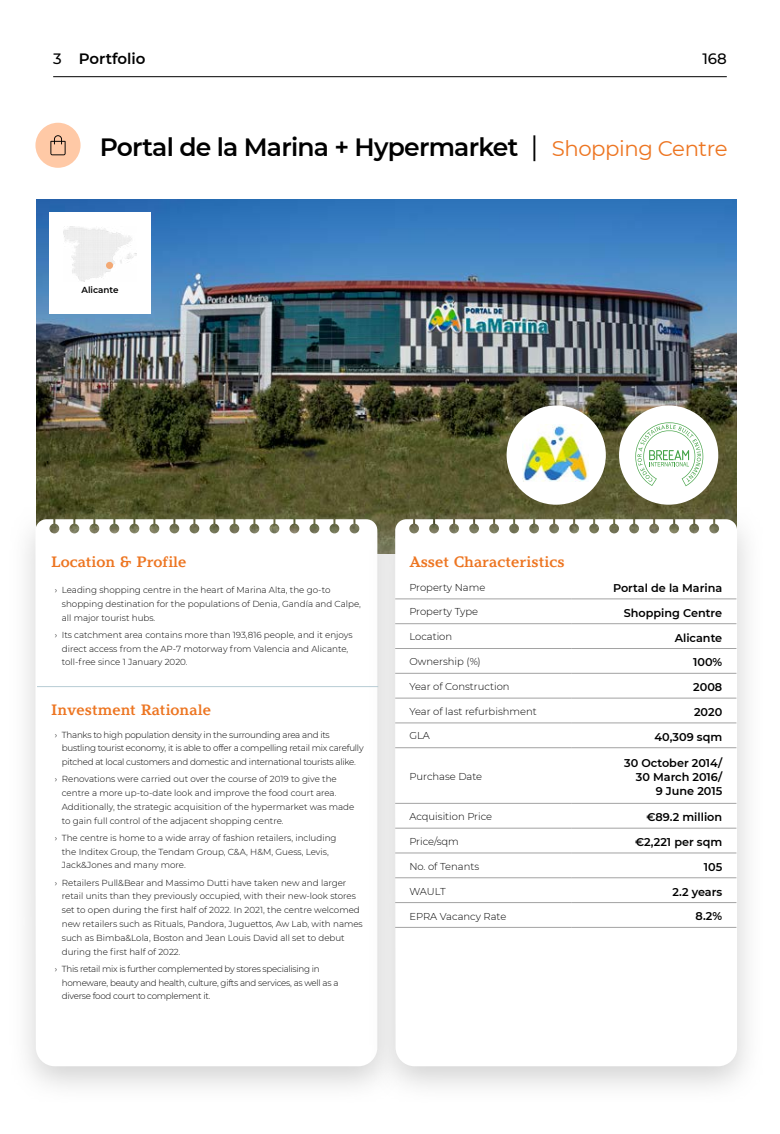
<style>
.page{position:relative;width:780px;height:1134px;background:#fff}
.page>*{position:absolute;margin:0;border:0;box-sizing:border-box;transform-origin:0 0}
.t1{font:600 25px "Montserrat";letter-spacing:-.03em;color:#000}
.Titulo_tabla_activos{font:700 15px "Argesta Text";color:#ed7521}
.t2{font:600 15px "Montserrat";color:#000}
.t3{font:500 15px "Montserrat";color:#000}
.Tabla_activos_semibo{font:600 11.25px/13.8px "Montserrat";color:#000;text-align:right}
.Texto_tabla_activos{font:300 10px "Montserrat";color:#000}
.t4{font:300 8.75px/13.8px "Montserrat";color:#000}
.t5{font:300 8.75px/13.8px "Montserrat";letter-spacing:-.03em;color:#000}
.t6{font:600 8.75px "Montserrat";color:#000}
.s1{font-weight:500}
.s2{font-weight:400;font-size:27.5px}
.s3{font-weight:400;font-size:21.25px;color:#ed7521}
</style>
<div class="page">
<div style="left:35px;top:123px;width:46px;height:45px;background:#ffc9a6;border-radius:50%"></div>
<svg style="left:50px;top:135px;width:16px;height:20px"></svg>
<img style="left:36px;top:200px;width:700px;height:303px">
<div style="left:8px;top:503px;width:397px;height:601px;background:#c2c2c2;opacity:.73"></div>
<svg style="left:35px;top:519px;width:333px;height:547px"></svg>
<div style="left:368px;top:503px;width:397px;height:601px;background:#c2c2c2;opacity:.73"></div>
<svg style="left:395px;top:519px;width:342px;height:547px"></svg>
<hr style="left:37px;top:686px;width:341px;height:1px;background:#b8ccd4">
<hr style="left:395px;top:599px;width:176px;height:1px;background:#a3a3a3">
<hr style="left:571px;top:599px;width:165px;height:1px;background:#a3a3a3">
<hr style="left:395px;top:623px;width:176px;height:1px;background:#a3a3a3">
<hr style="left:571px;top:623px;width:165px;height:1px;background:#a3a3a3">
<hr style="left:395px;top:648px;width:176px;height:1px;background:#a3a3a3">
<hr style="left:571px;top:648px;width:165px;height:1px;background:#a3a3a3">
<hr style="left:395px;top:673px;width:176px;height:1px;background:#a3a3a3">
<hr style="left:571px;top:673px;width:165px;height:1px;background:#a3a3a3">
<hr style="left:395px;top:698px;width:176px;height:1px;background:#a3a3a3">
<hr style="left:571px;top:698px;width:165px;height:1px;background:#a3a3a3">
<hr style="left:395px;top:723px;width:176px;height:1px;background:#a3a3a3">
<hr style="left:571px;top:723px;width:165px;height:1px;background:#a3a3a3">
<hr style="left:395px;top:747px;width:176px;height:1px;background:#a3a3a3">
<hr style="left:571px;top:747px;width:165px;height:1px;background:#a3a3a3">
<hr style="left:395px;top:803px;width:176px;height:1px;background:#a3a3a3">
<hr style="left:571px;top:803px;width:165px;height:1px;background:#a3a3a3">
<hr style="left:395px;top:828px;width:176px;height:1px;background:#a3a3a3">
<hr style="left:571px;top:828px;width:165px;height:1px;background:#a3a3a3">
<hr style="left:395px;top:853px;width:176px;height:1px;background:#a3a3a3">
<hr style="left:571px;top:853px;width:165px;height:1px;background:#a3a3a3">
<hr style="left:395px;top:877px;width:176px;height:1px;background:#a3a3a3">
<hr style="left:571px;top:877px;width:165px;height:1px;background:#a3a3a3">
<hr style="left:395px;top:902px;width:176px;height:1px;background:#a3a3a3">
<hr style="left:571px;top:902px;width:165px;height:1px;background:#a3a3a3">
<hr style="left:395px;top:927px;width:176px;height:1px;background:#a3a3a3">
<hr style="left:571px;top:927px;width:165px;height:1px;background:#a3a3a3">
<div style="left:49px;top:213px;width:102px;height:101px;background:#fff"></div>
<img style="left:63px;top:227px;width:73px;height:54px">
<div style="left:106px;top:262px;width:7px;height:7px;background:#f3a974;border-radius:50%"></div>
<div style="left:506px;top:405px;width:99px;height:100px;background:#fff;border-radius:50%"></div>
<img style="left:522px;top:425px;width:66px;height:57px">
<div style="left:619px;top:405px;width:99px;height:100px;background:#fff;border-radius:50%"></div>
<svg style="left:635px;top:422px;width:68px;height:64px"></svg>
<hr style="left:53px;top:76px;width:673px;height:1px;background:#000">
<h2 class="t2" style="left:53px;top:48px;width:94px"><span class="s1">3</span> Portfolio</h2>
<h2 class="t3" style="left:702px;top:48px;width:26px">168</h2>
<p class="t1" style="left:100px;top:130px;width:629px">Portal de la Marina + Hypermarket <span class="s2">|</span> <span class="s3">Shopping Centre</span></p>
<p class="t6" style="left:81px;top:283px;width:38px">Alicante</p>
<p class="Titulo_tabla_activos" style="left:51px;top:552px;width:137px">Location &amp; Profile</p>
<p class="t4" style="left:62px;top:583px;width:301px;text-indent:-7px">› Leading shopping centre in the heart of Marina Alta, the go-to shopping destination for the populations of Denia, Gandía and Calpe, all major tourist hubs.</p>
<p class="t4" style="left:62px;top:628px;width:292px;text-indent:-7px">› Its catchment area contains more than 193,816 people, and it enjoys direct access from the AP-7 motorway from Valencia and Alicante, toll-free since 1 January 2020.</p>
<p class="Titulo_tabla_activos" style="left:51px;top:700px;width:161px">Investment Rationale</p>
<p class="t5" style="left:62px;top:727px;width:303px;text-indent:-7px">› Thanks to high population density in the surrounding area and its bustling tourist economy, it is able to offer a compelling retail mix carefully pitched at local customers and domestic and international tourists alike.</p>
<p class="t4" style="left:62px;top:772px;width:294px;text-indent:-7px">› Renovations were carried out over the course of 2019 to give the centre a more up-to-date look and improve the food court area.<br>Additionally, the strategic acquisition of the hypermarket was made to gain full control of the adjacent shopping centre.</p>
<p class="t4" style="left:62px;top:831px;width:276px;text-indent:-7px">› The centre is home to a wide array of fashion retailers, including the Inditex Group, the Tendam Group, C&amp;A, H&amp;M, Guess, Levis,<br>Jack&amp;Jones and many more.</p>
<p class="t4" style="left:62px;top:875px;width:302px;text-indent:-7px">› Retailers Pull&amp;Bear and Massimo Dutti have taken new and larger retail units than they previously occupied, with their new-look stores set to open during the first half of 2022. In 2021, the centre welcomed new retailers such as Rituals, Pandora, Juguettos, Aw Lab, with names such as Bimba&amp;Lola, Boston and Jean Louis David all set to debut during the first half of 2022.</p>
<p class="t5" style="left:62px;top:961px;width:278px;text-indent:-7px">› This retail mix is further complemented by stores specialising in homeware, beauty and health, culture, gifts and services, as well as a diverse food court to complement it.</p>
<p class="Titulo_tabla_activos" style="left:409px;top:552px;width:157px">Asset Characteristics</p>
<p class="Texto_tabla_activos" style="left:409px;top:580px;width:78px">Property Name</p>
<p class="Tabla_activos_semibo" style="left:613px;top:580px;width:111px">Portal de la Marina</p>
<p class="Texto_tabla_activos" style="left:409px;top:605px;width:70px">Property Type</p>
<p class="Tabla_activos_semibo" style="left:623px;top:605px;width:100px">Shopping Centre</p>
<p class="Texto_tabla_activos" style="left:409px;top:630px;width:44px">Location</p>
<p class="Tabla_activos_semibo" style="left:674px;top:630px;width:49px">Alicante</p>
<p class="Texto_tabla_activos" style="left:409px;top:655px;width:73px">Ownership (%)</p>
<p class="Tabla_activos_semibo" style="left:693px;top:655px;width:31px">100%</p>
<p class="Texto_tabla_activos" style="left:409px;top:679px;width:102px">Year of Construction</p>
<p class="Tabla_activos_semibo" style="left:693px;top:680px;width:30px">2008</p>
<p class="Texto_tabla_activos" style="left:409px;top:704px;width:129px">Year of last refurbishment</p>
<p class="Tabla_activos_semibo" style="left:694px;top:705px;width:30px">2020</p>
<p class="Texto_tabla_activos" style="left:409px;top:729px;width:22px">GLA</p>
<p class="Tabla_activos_semibo" style="left:654px;top:729px;width:69px">40,309 sqm</p>
<p class="Texto_tabla_activos" style="left:409px;top:769px;width:74px">Purchase Date</p>
<p class="Tabla_activos_semibo" style="left:624px;top:756px;width:100px">30 October 2014/<br>30 March 2016/<br>9 June 2015</p>
<p class="Texto_tabla_activos" style="left:409px;top:809px;width:84px">Acquisition Price</p>
<p class="Tabla_activos_semibo" style="left:646px;top:810px;width:77px">€89.2 million</p>
<p class="Texto_tabla_activos" style="left:409px;top:835px;width:51px">Price/sqm</p>
<p class="Tabla_activos_semibo" style="left:635px;top:835px;width:88px">€2,221 per sqm</p>
<p class="Texto_tabla_activos" style="left:409px;top:860px;width:71px">No. of Tenants</p>
<p class="Tabla_activos_semibo" style="left:703px;top:859px;width:20px">105</p>
<p class="Texto_tabla_activos" style="left:409px;top:885px;width:38px">WAULT</p>
<p class="Tabla_activos_semibo" style="left:672px;top:884px;width:51px">2.2 years</p>
<p class="Texto_tabla_activos" style="left:409px;top:909px;width:98px">EPRA Vacancy Rate</p>
<p class="Tabla_activos_semibo" style="left:695px;top:909px;width:28px">8.2%</p>
</div>
